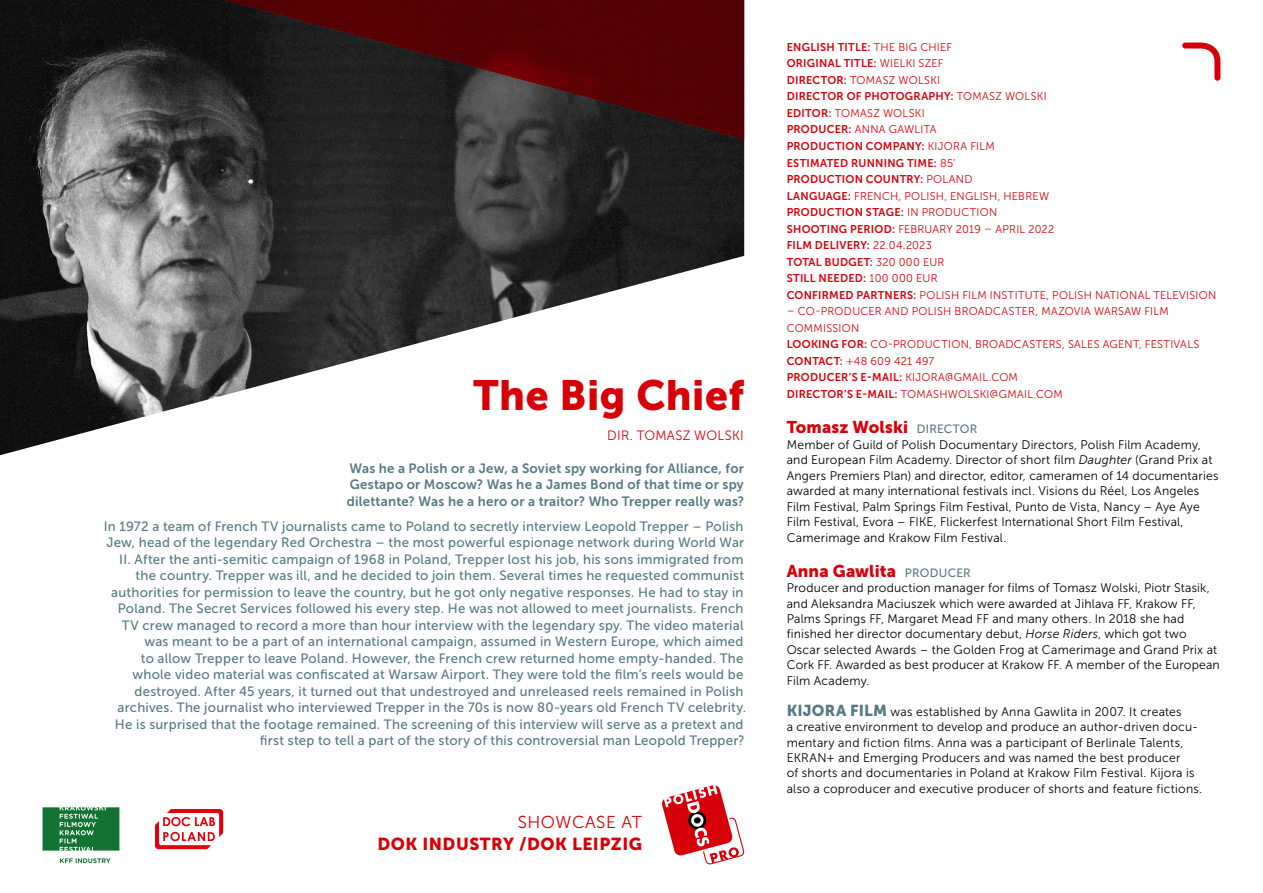
<style>
.page{position:relative;width:1263px;height:893px;background:#fff}
.page>*{position:absolute;margin:0;border:0;box-sizing:border-box;transform-origin:0 0}
.t1{font:42px "Museo Sans 900";letter-spacing:.01em;color:#d70008}
.t2{font:17.25px "Museo Sans 900";letter-spacing:.03em;color:#d70008}
.t3{font:17.25px "Museo Sans 300";letter-spacing:.03em;color:#d70008}
.t4{font:16.95px "Museo Sans 900";letter-spacing:.01em;color:#d70008}
.t5{font:13.5px/16.5px "Museo Sans 500";letter-spacing:.02em;color:#557a83;text-align:right}
.t6{font:13.5px/16.5px "Museo Sans 700";letter-spacing:.015em;color:#557a83;text-align:justify}
.t7{font:13.5px "Museo Sans 300";letter-spacing:.015em;color:#d70008}
.t8{font:12.45px/15.5px "Museo Sans 300";letter-spacing:.015em;color:#000}
.t9{font:11.25px/16.5px "Museo Sans 300";letter-spacing:.025em;color:#d70008}
.t10{font:11.25px/16.5px "Museo Sans 700";letter-spacing:.025em;color:#d70008}
.s1{font-family:"Museo Sans 300"}
.s2{font-family:"Museo Sans 700"}
.s3{font-family:"Museo Sans 500";font-size:12px;color:#557a83}
.s4{font-style:italic}
.s5{font-family:"Museo Sans 900";font-size:15.75px;color:#557a83}
</style>
<div class="page">
<img style="left:0;top:0;width:744px;height:455px">
<svg style="left:225px;top:0;width:519px;height:139px;background:#3d1315"></svg>
<svg style="left:155px;top:809px;width:68px;height:40px"></svg>
<svg style="left:662px;top:785px;width:82px;height:79px"></svg>
<svg style="left:1182px;top:42px;width:39px;height:39px"></svg>
<svg style="left:43px;top:807px;width:76px;height:44px;background:#33844d"></svg>
<svg style="left:60px;top:858px;width:51px;height:5px"></svg>
<h1 class="t1" style="left:474px;top:372px;width:272px">The Big Chief</h1>
<p class="t7" style="left:607px;top:428px;width:138px">DIR. TOMASZ WOLSKI</p>
<p class="t6" style="left:347px;top:460px;width:399px">Was he a Polish or a Jew, a Soviet spy working for Alliance, for Gestapo or Moscow? Was he a James Bond of that time or spy dilettante? Was he a hero or a traitor? Who Trepper really was?</p>
<p class="t5" style="left:104px;top:518px;width:644px">In 1972 a team of French TV journalists came to Poland to secretly interview Leopold Trepper – Polish Jew, head of the legendary Red Orchestra – the most powerful espionage network during World War II. After the anti-semitic campaign of 1968 in Poland, Trepper lost his job, his sons immigrated from the country. Trepper was ill, and he decided to join them. Several times he requested communist authorities for permission to leave the country, but he got only negative responses. He had to stay in Poland. The Secret Services followed his every step. He was not allowed to meet journalists. French TV crew managed to record a more than hour interview with the legendary spy. The video material was meant to be a part of an international campaign, assumed in Western Europe, which aimed<br>to allow Trepper to leave Poland. However, the French crew returned home empty-handed. The whole video material was confiscated at Warsaw Airport. They were told the film’s reels would be destroyed. After 45 years, it turned out that undestroyed and unreleased reels remained in Polish archives. The journalist who interviewed Trepper in the 70s is now 80-years old French TV celebrity.<br>He is surprised that the footage remained. The screening of this interview will serve as a pretext and first step to tell a part of the story of this controversial man Leopold Trepper?</p>
<p class="t3" style="left:518px;top:813px;width:126px">SHOWCASE AT</p>
<p class="t2" style="left:377px;top:835px;width:266px">DOK INDUSTRY /DOK LEIPZIG</p>
<p class="t10" style="left:787px;top:39px;width:167px">ENGLISH TITLE: <span class="s1">THE BIG CHIEF<br></span>ORIGINAL TITLE: <span class="s1">WIELKI SZEF</span></p>
<p class="t9" style="left:787px;top:72px;width:155px"><span class="s2">DIRECTOR:</span> TOMASZ WOLSKI</p>
<p class="t10" style="left:787px;top:88px;width:261px">DIRECTOR OF PHOTOGRAPHY: <span class="s1">TOMASZ WOLSKI</span></p>
<p class="t9" style="left:787px;top:105px;width:151px"><span class="s2">EDITOR:</span> TOMASZ WOLSKI<br><span class="s2">PRODUCER:</span> ANNA GAWLITA</p>
<p class="t10" style="left:787px;top:138px;width:209px">PRODUCTION COMPANY: <span class="s1">KIJORA FILM<br></span>ESTIMATED RUNNING TIME: <span class="s1">85’<br></span>PRODUCTION COUNTRY: <span class="s1">POLAND</span></p>
<p class="t9" style="left:787px;top:187px;width:264px"><span class="s2">LANGUAGE:</span> FRENCH, POLISH, ENGLISH, HEBREW</p>
<p class="t10" style="left:787px;top:204px;width:212px">PRODUCTION STAGE: <span class="s1">IN PRODUCTION</span></p>
<p class="t9" style="left:787px;top:220px;width:269px"><span class="s2">SHOOTING PERIOD:</span> FEBRUARY 2019 – APRIL 2022</p>
<p class="t10" style="left:787px;top:237px;width:159px">FILM DELIVERY: <span class="s1">22.04.2023<br></span>TOTAL BUDGET: <span class="s1">320 000 EUR<br></span>STILL NEEDED: <span class="s1">100 000 EUR</span></p>
<p class="t9" style="left:787px;top:286px;width:431px"><span class="s2">CONFIRMED PARTNERS:</span> POLISH FILM INSTITUTE, POLISH NATIONAL TELEVISION</p>
<p class="t9" style="left:787px;top:303px;width:414px">– CO-PRODUCER AND POLISH BROADCASTER, MAZOVIA WARSAW FILM COMMISSION<br><span class="s2">LOOKING FOR:</span> CO-PRODUCTION, BROADCASTERS, SALES AGENT, FESTIVALS <span class="s2">CONTACT:</span> +48 609 421 497</p>
<p class="t10" style="left:787px;top:369px;width:233px">PRODUCER’S E-MAIL: <span class="s1">KIJORA@GMAIL.COM</span></p>
<p class="t9" style="left:787px;top:386px;width:278px"><span class="s2">DIRECTOR’S E-MAIL:</span> TOMASHWOLSKI@GMAIL.COM</p>
<p class="t4" style="left:787px;top:418px;width:192px">Tomasz Wolski <span class="s3">DIRECTOR</span></p>
<p class="t8" style="left:787px;top:437px;width:433px">Member of Guild of Polish Documentary Directors, Polish Film Academy, and European Film Academy. Director of short film <span class="s4">Daughter</span> (Grand Prix at Angers Premiers Plan) and director, editor, cameramen of 14 documentaries awarded at many international festivals incl. Visions du Réel, Los Angeles Film Festival, Palm Springs Film Festival, Punto de Vista, Nancy – Aye Aye Film Festival, Evora – FIKE, Flickerfest International Short Film Festival, Camerimage and Krakow Film Festival.</p>
<p class="t4" style="left:787px;top:561px;width:186px">Anna Gawlita <span class="s3">PRODUCER</span></p>
<p class="t8" style="left:787px;top:580px;width:435px">Producer and production manager for films of Tomasz Wolski, Piotr Stasik, and Aleksandra Maciuszek which were awarded at Jihlava FF, Krakow FF, Palms Springs FF, Margaret Mead FF and many others. In 2018 she had finished her director documentary debut, <span class="s4">Horse Riders</span>, which got two Oscar selected Awards – the Golden Frog at Camerimage and Grand Prix at Cork FF. Awarded as best producer at Krakow FF. A member of the European Film Academy.</p>
<p class="t8" style="left:787px;top:704px;width:417px"><span class="s5">KIJORA FILM</span> was established by Anna Gawlita in 2007. It creates<br>a creative environment to develop and produce an author-driven docu&shy;mentary and fiction films. Anna was a participant of Berlinale Talents, EKRAN+ and Emerging Producers and was named the best producer<br>of shorts and documentaries in Poland at Krakow Film Festival. Kijora is also a coproducer and executive producer of shorts and feature fictions.</p>
</div>
